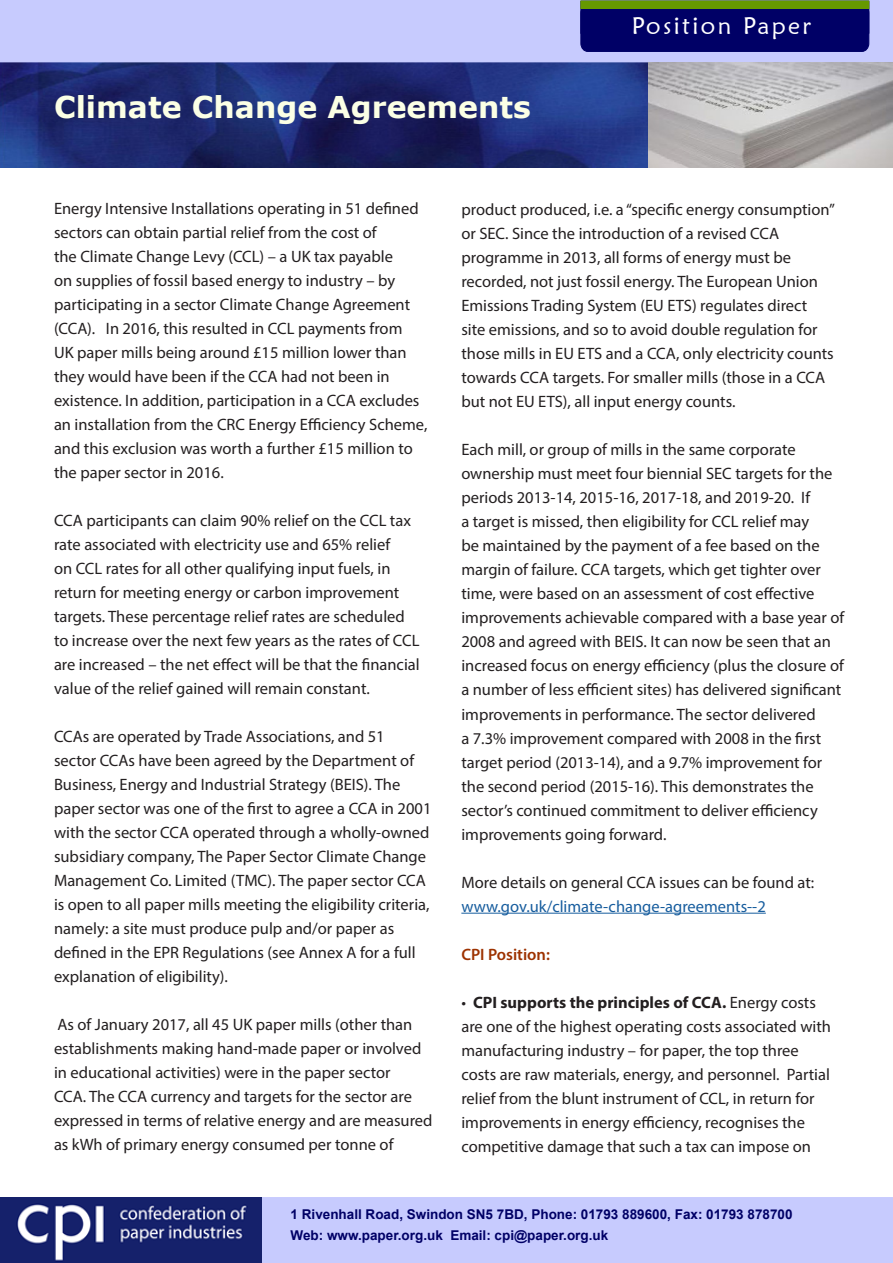
<style>
.page{position:relative;width:893px;height:1263px;background:#fff}
.page>*{position:absolute;margin:0;border:0;box-sizing:border-box;transform-origin:0 0}
.t1{font:700 30px "Verdana";color:#fbffe5}
.t2{font:24px "Maiandra GD";letter-spacing:.1em;color:#fff}
.t3{font:16.5px/24px "Myriad Pro";color:#231f20}
.t4{font:600 16.5px "Myriad Pro";color:#9d3200}
.t5{font:700 13.5px/21px "Arial";color:#006}
.s1{color:#175d9e}
.s2{font-weight:700}
</style>
<div class="page">
<img style="left:0;top:62px;width:893px;height:105px">
<div style="left:261px;top:1197px;width:632px;height:66px;background:#c7cbfe"></div>
<div style="left:0;top:0;width:893px;height:62px;background:#c7cbfe"></div>
<div style="left:580px;top:0;width:290px;height:53px;background:#006"></div>
<div style="left:581px;top:1px;width:288px;height:7px;background:#690"></div>
<div style="left:580px;top:1px;width:289px;height:8px;border:1px solid #690"></div>
<div style="left:0;top:1197px;width:261px;height:66px;background:#15216b"></div>
<img style="left:16px;top:1204px;width:231px;height:58px">
<img style="left:648px;top:63px;width:245px;height:104px">
<hr style="left:461px;top:913px;width:305px;height:1px;background:#175d9e">
<p class="t1" style="left:54px;top:86px;width:478px">Climate Change Agreements</p>
<h2 class="t2" style="left:632px;top:11px;width:181px">Position Paper</h2>
<p class="t3" style="left:54px;top:197px;width:375px">Energy Intensive Installations operating in 51 defined sectors can obtain partial relief from the cost of<br>the Climate Change Levy (CCL) – a UK tax payable<br>on supplies of fossil based energy to industry – by participating in a sector Climate Change Agreement (CCA). In 2016, this resulted in CCL payments from<br>UK paper mills being around £15 million lower than they would have been if the CCA had not been in existence. In addition, participation in a CCA excludes an installation from the CRC Energy Efficiency Scheme, and this exclusion was worth a further £15 million to the paper sector in 2016.</p>
<p class="t3" style="left:54px;top:509px;width:367px">CCA participants can claim 90% relief on the CCL tax rate associated with electricity use and 65% relief<br>on CCL rates for all other qualifying input fuels, in return for meeting energy or carbon improvement targets. These percentage relief rates are scheduled to increase over the next few years as the rates of CCL are increased – the net effect will be that the financial value of the relief gained will remain constant.</p>
<p class="t3" style="left:54px;top:725px;width:379px">CCAs are operated by Trade Associations, and 51<br>sector CCAs have been agreed by the Department of Business, Energy and Industrial Strategy (BEIS). The paper sector was one of the first to agree a CCA in 2001 with the sector CCA operated through a wholly-owned subsidiary company, The Paper Sector Climate Change Management Co. Limited (TMC). The paper sector CCA is open to all paper mills meeting the eligibility criteria, namely: a site must produce pulp and/or paper as defined in the EPR Regulations (see Annex A for a full explanation of eligibility).</p>
<p class="t3" style="left:54px;top:1013px;width:380px">As of January 2017, all 45 UK paper mills (other than establishments making hand-made paper or involved in educational activities) were in the paper sector<br>CCA. The CCA currency and targets for the sector are expressed in terms of relative energy and are measured as kWh of primary energy consumed per tonne of</p>
<p class="t3" style="left:461px;top:198px;width:375px">product produced, i.e. a “specific energy consumption” or SEC. Since the introduction of a revised CCA programme in 2013, all forms of energy must be recorded, not just fossil energy. The European Union Emissions Trading System (EU ETS) regulates direct site emissions, and so to avoid double regulation for those mills in EU ETS and a CCA, only electricity counts towards CCA targets. For smaller mills (those in a CCA but not EU ETS), all input energy counts.</p>
<p class="t3" style="left:461px;top:438px;width:384px">Each mill, or group of mills in the same corporate ownership must meet four biennial SEC targets for the periods 2013-14, 2015-16, 2017-18, and 2019-20. If<br>a target is missed, then eligibility for CCL relief may<br>be maintained by the payment of a fee based on the margin of failure. CCA targets, which get tighter over time, were based on an assessment of cost effective improvements achievable compared with a base year of 2008 and agreed with BEIS. It can now be seen that an increased focus on energy efficiency (plus the closure of a number of less efficient sites) has delivered significant improvements in performance. The sector delivered<br>a 7.3% improvement compared with 2008 in the first target period (2013-14), and a 9.7% improvement for the second period (2015-16). This demonstrates the sector’s continued commitment to deliver efficiency improvements going forward.</p>
<p class="t3" style="left:461px;top:870px;width:354px">More details on general CCA issues can be found at: <span class="s1">www.gov.uk/climate-change-agreements--2</span></p>
<p class="t4" style="left:461px;top:943px;width:90px">CPI Position:</p>
<p class="t3" style="left:461px;top:990px;width:371px">• <span class="s2">CPI supports the principles of CCA.</span> Energy costs are one of the highest operating costs associated with manufacturing industry – for paper, the top three costs are raw materials, energy, and personnel. Partial relief from the blunt instrument of CCL, in return for improvements in energy efficiency, recognises the competitive damage that such a tax can impose on</p>
<p class="t5" style="left:291px;top:1203px;width:503px">1 Rivenhall Road, Swindon SN5 7BD, Phone: 01793 889600, Fax: 01793 878700<br>Web: www.paper.org.uk Email: cpi@paper.org.uk</p>
</div>
